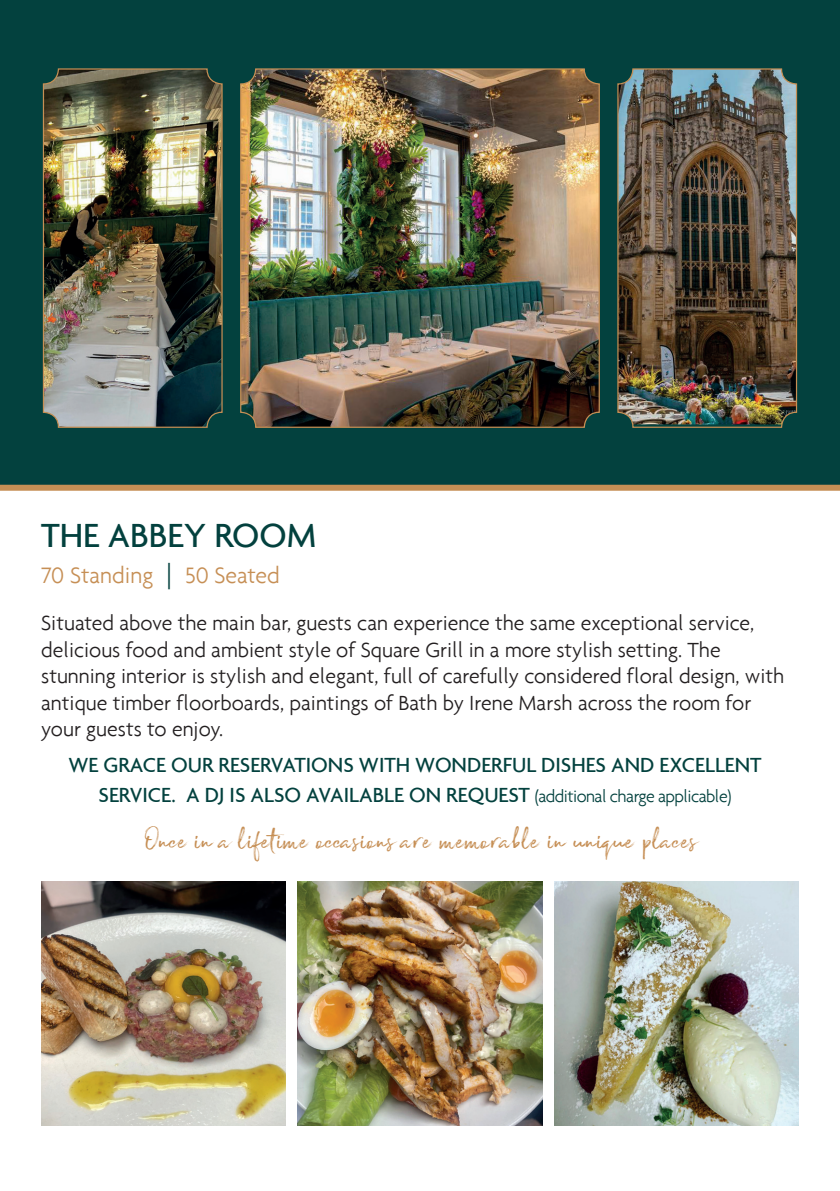
<style>
.page{position:relative;width:840px;height:1191px;background:#fff}
.page>*{position:absolute;margin:0;border:0;box-sizing:border-box;transform-origin:0 0}
.t1{font:36px "Broadcast Matter";letter-spacing:-.015em;color:#c68f55}
.t2{font:500 36px "Agenda";color:#03413e}
.t3{font:300 24px "Agenda";color:#c68f55}
.t4{font:300 22px/26.4px "Agenda";color:#231f20}
.t5{font:500 22px/30px "Agenda";color:#03413e;text-align:center}
.s1{font-size:28px;color:#03413e}
.s2{font-weight:300;font-size:18px}
</style>
<div class="page">
<div style="left:0;top:0;width:108px;height:488px;background:#03413e"></div>
<div style="left:3px;top:0;width:836px;height:488px;background:#03413e"></div>
<img style="left:41px;top:882px;width:244px;height:243px">
<img style="left:554px;top:882px;width:244px;height:243px">
<img style="left:298px;top:882px;width:243px;height:243px">
<img style="left:242px;top:70px;width:355px;height:356px">
<div style="left:240px;top:68px;width:359px;height:360px;border:1px solid #c68f55;border-radius:15px"></div>
<img style="left:619px;top:70px;width:175px;height:354px">
<div style="left:617px;top:68px;width:179px;height:360px;border:1px solid #c68f55;border-radius:15px"></div>
<img style="left:45px;top:70px;width:175px;height:356px">
<div style="left:43px;top:68px;width:179px;height:360px;border:1px solid #c68f55;border-radius:15px"></div>
<div style="left:0;top:485px;width:839px;height:6px;background:#c68f55"></div>
<h1 class="t2" style="left:41px;top:514px;width:276px">THE ABBEY ROOM</h1>
<p class="t3" style="left:41px;top:562px;width:240px">70 Standing <span class="s1">|</span> 50 Seated</p>
<p class="t4" style="left:41px;top:609px;width:744px">Situated above the main bar, guests can experience the same exceptional service, delicious food and ambient style of Square Grill in a more stylish setting. The stunning interior is stylish and elegant, full of carefully considered floral design, with antique timber floorboards, paintings of Bath by Irene Marsh across the room for your guests to enjoy.</p>
<p class="t5" style="left:68px;top:749px;width:694px">WE GRACE OUR RESERVATIONS WITH WONDERFUL DISHES AND EXCELLENT<br>SERVICE. A DJ IS ALSO AVAILABLE ON REQUEST <span class="s2">(additional charge applicable)</span></p>
<h1 class="t1" style="left:144px;top:818px;width:553px">Once in a lifetime occasions are memorable in unique places</h1>
</div>
